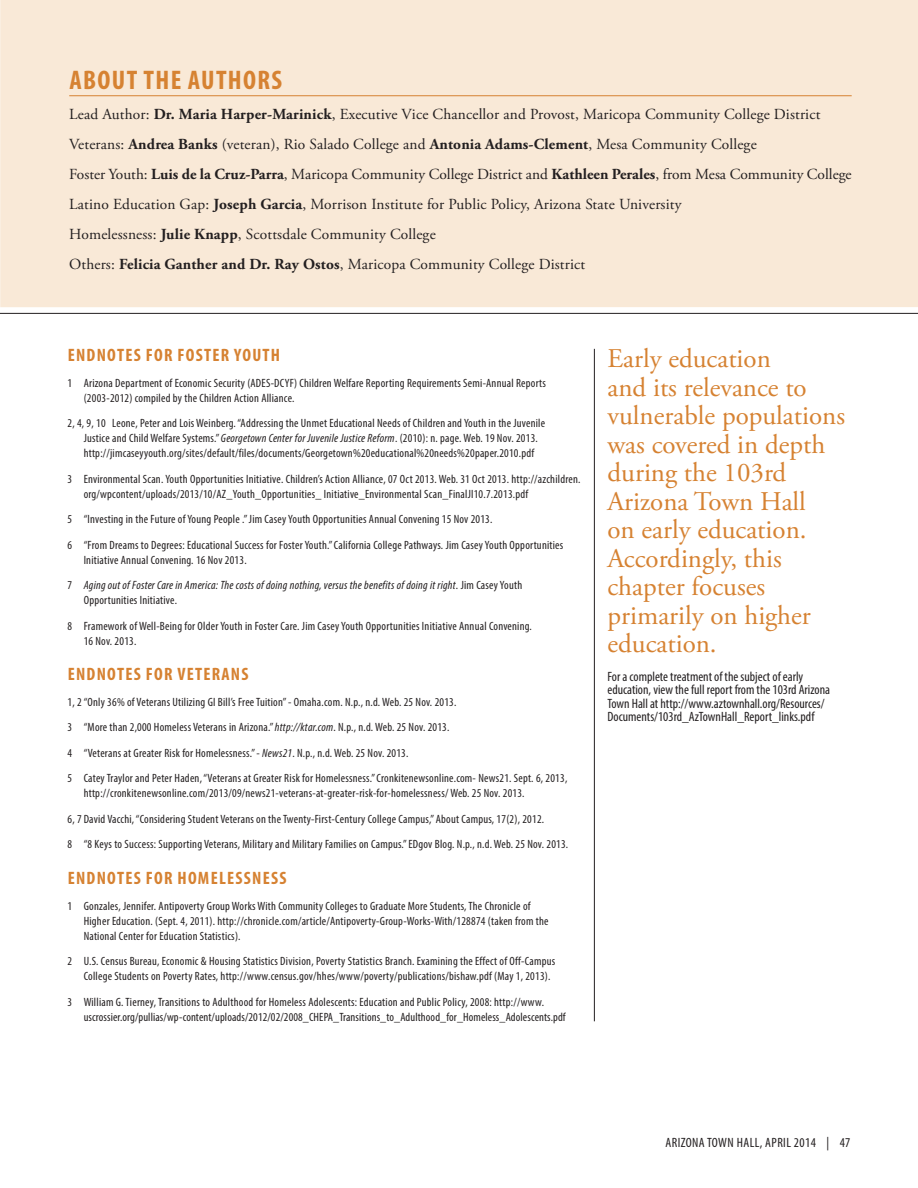
<style>
.page{position:relative;width:918px;height:1188px;background:#fff}
.page>*{position:absolute;margin:0;border:0;box-sizing:border-box;transform-origin:0 0}
.Callout_Quote{font:27px/28.5px "Adobe Garamond Pro";color:#d68232}
.A_Head{font:700 condensed 27px "Myriad Pro";letter-spacing:.05em;color:#d68232}
.B_Head{font:700 condensed 18px "Myriad Pro";letter-spacing:.07em;color:#d68232}
.RTF{font:15.3px "Adobe Garamond Pro";letter-spacing:.01em;color:#231f20}
.Byline{font:condensed 13.5px/13.5px "Myriad Pro";color:#231f20}
.Byline-2{font:condensed 13.5px "Myriad Pro";letter-spacing:.03em;color:#231f20}
.EndNote{font:condensed 12px/15px "Myriad Pro";letter-spacing:.02em;color:#231f20}
.EndNote-2{font:italic condensed 12px/15px "Myriad Pro";letter-spacing:.02em;color:#231f20}
.s1{font-weight:700}
.s2{font-style:italic}
.s3{font-style:normal}
</style>
<div class="page">
<hr style="left:594px;top:349px;width:1px;height:672px;background:#231f20">
<div style="left:0;top:0;width:918px;height:307px;background:#f9e9d7"></div>
<hr style="left:69px;top:95px;width:783px;height:1px;background:#d68232">
<hr style="left:0;top:313px;width:918px;height:1px;background:#231f20">
<p class="A_Head" style="left:70px;top:64px;width:214px">ABOUT THE AUTHORS</p>
<p class="RTF" style="left:69px;top:105px;width:753px">Lead Author: <span class="s1">Dr. Maria Harper-Marinick</span>, Executive Vice Chancellor and Provost, Maricopa Community College District</p>
<p class="RTF" style="left:69px;top:135px;width:689px">Veterans: <span class="s1">Andrea Banks</span> (veteran), Rio Salado College and <span class="s1">Antonia Adams-Clement</span>, Mesa Community College</p>
<p class="RTF" style="left:69px;top:165px;width:784px">Foster Youth: <span class="s1">Luis de la Cruz-Parra</span>, Maricopa Community College District and <span class="s1">Kathleen Perales</span>, from Mesa Community College</p>
<p class="RTF" style="left:69px;top:195px;width:614px">Latino Education Gap: <span class="s1">Joseph Garcia</span>, Morrison Institute for Public Policy, Arizona State University</p>
<p class="RTF" style="left:69px;top:225px;width:368px">Homelessness: <span class="s1">Julie Knapp</span>, Scottsdale Community College</p>
<p class="RTF" style="left:69px;top:255px;width:517px">Others: <span class="s1">Felicia Ganther and Dr. Ray Ostos</span>, Maricopa Community College District</p>
<p class="B_Head" style="left:68px;top:344px;width:214px">ENDNOTES FOR FOSTER YOUTH</p>
<p class="EndNote" style="left:84px;top:375px;width:464px;text-indent:-16px">1 Arizona Department of Economic Security (ADES-DCYF) Children Welfare Reporting Requirements Semi-Annual Reports (2003-2012) compiled by the Children Action Alliance.</p>
<p class="EndNote" style="left:84px;top:416px;width:463px;text-indent:-16px">2, 4, 9, 10 Leone, Peter and Lois Weinberg. “Addressing the Unmet Educational Needs of Children and Youth in the Juvenile<br>Justice and Child Welfare Systems.” <span class="s2">Georgetown Center for Juvenile Justice Reform</span>. (2010): n. page. Web. 19 Nov. 2013. http://jimcaseyyouth.org/sites/default/files/documents/Georgetown%20educational%20needs%20paper.2010.pdf</p>
<p class="EndNote" style="left:84px;top:471px;width:498px;text-indent:-16px">3 Environmental Scan. Youth Opportunities Initiative. Children’s Action Alliance, 07 Oct 2013. Web. 31 Oct 2013. http://azchildren. org/wpcontent/uploads/2013/10/AZ_Youth_Opportunities_ Initiative_Environmental Scan_FinalJI10.7.2013.pdf</p>
<p class="EndNote" style="left:68px;top:512px;width:427px">5 “Investing in the Future of Young People .” Jim Casey Youth Opportunities Annual Convening 15 Nov 2013.</p>
<p class="EndNote" style="left:84px;top:537px;width:481px;text-indent:-16px">6 “From Dreams to Degrees: Educational Success for Foster Youth.” California College Pathways. Jim Casey Youth Opportunities<br>Initiative Annual Convening. 16 Nov 2013.</p>
<p class="EndNote-2" style="left:84px;top:578px;width:440px;text-indent:-16px"><span class="s3">7</span> Aging out of Foster Care in America: The costs of doing nothing, versus the benefits of doing it right<span class="s3">. Jim Casey Youth<br>Opportunities Initiative.</span></p>
<p class="EndNote" style="left:84px;top:618px;width:450px;text-indent:-16px">8 Framework of Well-Being for Older Youth in Foster Care. Jim Casey Youth Opportunities Initiative Annual Convening.<br>16 Nov. 2013.</p>
<p class="B_Head" style="left:68px;top:663px;width:182px">ENDNOTES FOR VETERANS</p>
<p class="EndNote" style="left:68px;top:694px;width:390px">1, 2“Only 36% of Veterans Utilizing GI Bill’s Free Tuition” - Omaha.com. N.p., n.d. Web. 25 Nov. 2013.</p>
<p class="EndNote" style="left:68px;top:720px;width:383px">3 “More than 2,000 Homeless Veterans in Arizona.” <span class="s2">http://ktar.com</span>. N.p., n.d. Web. 25 Nov. 2013.</p>
<p class="EndNote" style="left:68px;top:745px;width:343px">4 “Veterans at Greater Risk for Homelessness.” - <span class="s2">News21</span>. N.p., n.d. Web. 25 Nov. 2013.</p>
<p class="EndNote" style="left:84px;top:771px;width:485px;text-indent:-16px">5 Catey Traylor and Peter Haden, “Veterans at Greater Risk for Homelessness.” Cronkitenewsonline.com- News21. Sept. 6, 2013, http://cronkitenewsonline.com/2013/09/news21-veterans-at-greater-risk-for-homelessness/ Web. 25 Nov. 2013.</p>
<p class="EndNote" style="left:68px;top:811px;width:478px">6, 7 David Vacchi, “Considering Student Veterans on the Twenty-First-Century College Campus,” About Campus, 17(2), 2012.</p>
<p class="EndNote" style="left:68px;top:837px;width:502px">8 “8 Keys to Success: Supporting Veterans, Military and Military Families on Campus.” EDgov Blog. N.p., n.d. Web. 25 Nov. 2013.</p>
<p class="B_Head" style="left:68px;top:867px;width:220px">ENDNOTES FOR HOMELESSNESS</p>
<p class="EndNote" style="left:84px;top:898px;width:466px;text-indent:-16px">1 Gonzales, Jennifer. Antipoverty Group Works With Community Colleges to Graduate More Students, The Chronicle of<br>Higher Education. (Sept. 4, 2011). http://chronicle.com/article/Antipoverty-Group-Works-With/128874 (taken from the<br>National Center for Education Statistics).</p>
<p class="EndNote" style="left:84px;top:954px;width:473px;text-indent:-16px">2 U.S. Census Bureau, Economic &amp; Housing Statistics Division, Poverty Statistics Branch. Examining the Effect of Off-Campus<br>College Students on Poverty Rates, http://www.census.gov/hhes/www/poverty/publications/bishaw.pdf (May 1, 2013).</p>
<p class="EndNote" style="left:84px;top:994px;width:483px;text-indent:-16px">3 William G. Tierney, Transitions to Adulthood for Homeless Adolescents: Education and Public Policy, 2008: http://www. uscrossier.org/pullias/wp-content/uploads/2012/02/2008_CHEPA_Transitions_to_Adulthood_for_Homeless_Adolescents.pdf</p>
<p class="Callout_Quote" style="left:607px;top:345px;width:239px">Early education<br>and its relevance to vulnerable populations was covered in depth during the 103rd<br>Arizona Town Hall<br>on early education.<br>Accordingly, this chapter focuses primarily on higher education.</p>
<p class="Byline" style="left:608px;top:669px;width:224px">For a complete treatment of the subject of early education, view the full report from the 103rd Arizona Town Hall at http://www.aztownhall.org/Resources/ Documents/103rd_AzTownHall_Report_links.pdf</p>
<p class="Byline-2" style="left:665px;top:1135px;width:187px">ARIZONA TOWN HALL, APRIL 2014 | 47</p>
</div>
